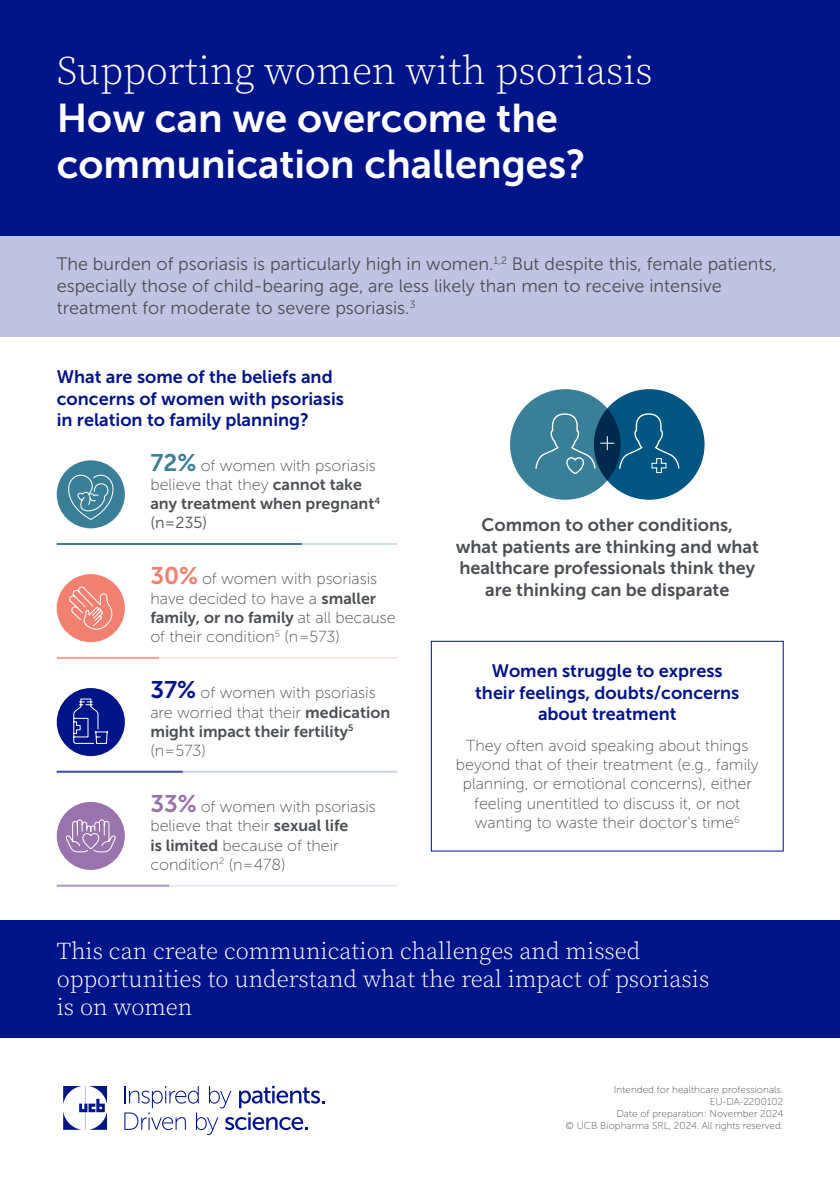
<style>
.page{position:relative;width:840px;height:1191px;background:#fff}
.page>*{position:absolute;margin:0;border:0;box-sizing:border-box;transform-origin:0 0}
.t1{font:40px/46px "Museo Sans 700";color:#fff}
.t2{font:300 40px "Source Serif Pro";color:#fff}
.t3{font:300 24px/28px "Source Serif Pro";color:#fff}
.t4{font:18px/21.6px "Museo Sans 300";color:#4b4f54}
.t5{font:18px/21.6px "Museo Sans 700";color:#001489}
.t6{font:18px/21.6px "Museo Sans 700";color:#4b4f54;text-align:center}
.t7{font:16px/19.2px "Museo Sans 100";color:#4b4f54}
.t8{font:16px "Museo Sans 700";color:#4b4f54}
.t9{font:16px "Museo Sans 300";color:#4b4f54}
.t10{font:10px/12px "Museo Sans 100";color:#4b4f54;text-align:right}
.s1{font-family:"Museo Sans 700";font-size:24px;color:#387f97}
.s2{font-family:"Museo Sans 700"}
.s3{font-family:"Museo Sans 700";font-size:24px;color:#f18070}
.s4{font-family:"Museo Sans 100"}
.s5{font-family:"Museo Sans 700";font-size:24px;color:#001489}
.s6{font-family:"Museo Sans 700";font-size:24px;color:#9873ac}
</style>
<div class="page">
<svg style="left:124px;top:1085px;width:200px;height:50px"></svg>
<svg style="left:63px;top:1086px;width:44px;height:43px"></svg>
<div style="left:0;top:235px;width:839px;height:101px;background:#bfc4e2"></div>
<div style="left:0;top:0;width:839px;height:235px;background:#001489"></div>
<div style="left:0;top:920px;width:839px;height:117px;background:#001489"></div>
<div style="left:57px;top:460px;width:68px;height:68px;background:#387f97;border-radius:50%"></div>
<svg style="left:68px;top:474px;width:46px;height:46px"></svg>
<hr style="left:57px;top:543px;width:340px;height:2px;background:#cddfe5">
<hr style="left:57px;top:543px;width:245px;height:2px;background:#387f97">
<div style="left:57px;top:574px;width:68px;height:68px;background:#f18070;border-radius:50%"></div>
<svg style="left:68px;top:582px;width:46px;height:48px"></svg>
<hr style="left:57px;top:657px;width:340px;height:2px;background:#fce7e4">
<hr style="left:57px;top:657px;width:102px;height:2px;background:#f4a094">
<div style="left:57px;top:688px;width:68px;height:68px;background:#001489;border-radius:50%"></div>
<svg style="left:73px;top:698px;width:36px;height:46px"></svg>
<hr style="left:57px;top:770px;width:340px;height:2px;background:#cfd3e9">
<hr style="left:57px;top:770px;width:126px;height:2px;background:#404fa7">
<div style="left:57px;top:802px;width:68px;height:68px;background:#9873ac;border-radius:50%"></div>
<svg style="left:66px;top:819px;width:49px;height:34px"></svg>
<hr style="left:57px;top:884px;width:340px;height:2px;background:#ece5ef">
<hr style="left:57px;top:884px;width:112px;height:2px;background:#b296c1">
<div style="left:509px;top:389px;width:111px;height:111px;background:#387f97;border-radius:50%"></div>
<div style="left:593px;top:389px;width:111px;height:111px;background:#005683;border-radius:50%"></div>
<div style="left:430px;top:641px;width:353px;height:210px;border:1px solid #001489"></div>
<svg style="left:535px;top:413px;width:144px;height:61px"></svg>
<h1 class="t2" style="left:57px;top:45px;width:597px">Supporting women with psoriasis</h1>
<h1 class="t1" style="left:57px;top:95px;width:530px">How can we overcome the communication challenges?</h1>
<p class="t4" style="left:57px;top:253px;width:721px">The burden of psoriasis is particularly high in women.<sup>1,2</sup> But despite this, female patients, especially those of child-bearing age, are less likely than men to receive intensive treatment for moderate to severe psoriasis.<sup>3</sup></p>
<p class="t5" style="left:57px;top:366px;width:288px">What are some of the beliefs and concerns of women with psoriasis in relation to family planning?</p>
<p class="t7" style="left:150px;top:456px;width:227px"><span class="s1">72%</span> of women with psoriasis believe that they <span class="s2">cannot take</span></p>
<p class="t8" style="left:150px;top:494px;width:231px">any treatment when pregnant<sup>4</sup></p>
<p class="t9" style="left:150px;top:514px;width:58px">(n=235)</p>
<p class="t7" style="left:150px;top:569px;width:228px"><span class="s3">30%</span> of women with psoriasis have decided to have a <span class="s2">smaller</span></p>
<p class="t8" style="left:150px;top:608px;width:247px">family, or no family <span class="s4">at all because</span></p>
<p class="t7" style="left:150px;top:627px;width:191px">of their condition<sup>5</sup> (n=573)</p>
<p class="t7" style="left:150px;top:683px;width:241px"><span class="s5">37%</span> of women with psoriasis are worried that their <span class="s2">medication</span></p>
<p class="t8" style="left:150px;top:722px;width:204px">might impact their fertility<sup>5</sup></p>
<p class="t7" style="left:150px;top:741px;width:57px">(n=573)</p>
<p class="t7" style="left:150px;top:797px;width:227px"><span class="s6">33%</span> of women with psoriasis believe that their <span class="s2">sexual life<br>is limited</span> because of their condition<sup>2</sup> (n=478)</p>
<p class="t6" style="left:455px;top:514px;width:304px">Common to other conditions,<br>what patients are thinking and what healthcare professionals think they are thinking can be disparate</p>
<p class="t5" style="left:475px;top:660px;width:265px;text-align:center">Women struggle to express their feelings, doubts/concerns about treatment</p>
<p class="t7" style="left:455px;top:736px;width:304px;text-align:center">They often avoid speaking about things beyond that of their treatment (e.g., family planning, or emotional concerns), either feeling unentitled to discuss it, or not wanting to waste their doctor’s time<sup>6</sup></p>
<h2 class="t3" style="left:57px;top:937px;width:653px">This can create communication challenges and missed opportunities to understand what the real impact of psoriasis is on women</h2>
<p class="t10" style="left:565px;top:1083px;width:219px">Intended for healthcare professionals.<br>EU-DA-2200102<br>Date of preparation: November 2024<br>© UCB Biopharma SRL, 2024. All rights reserved.</p>
</div>
